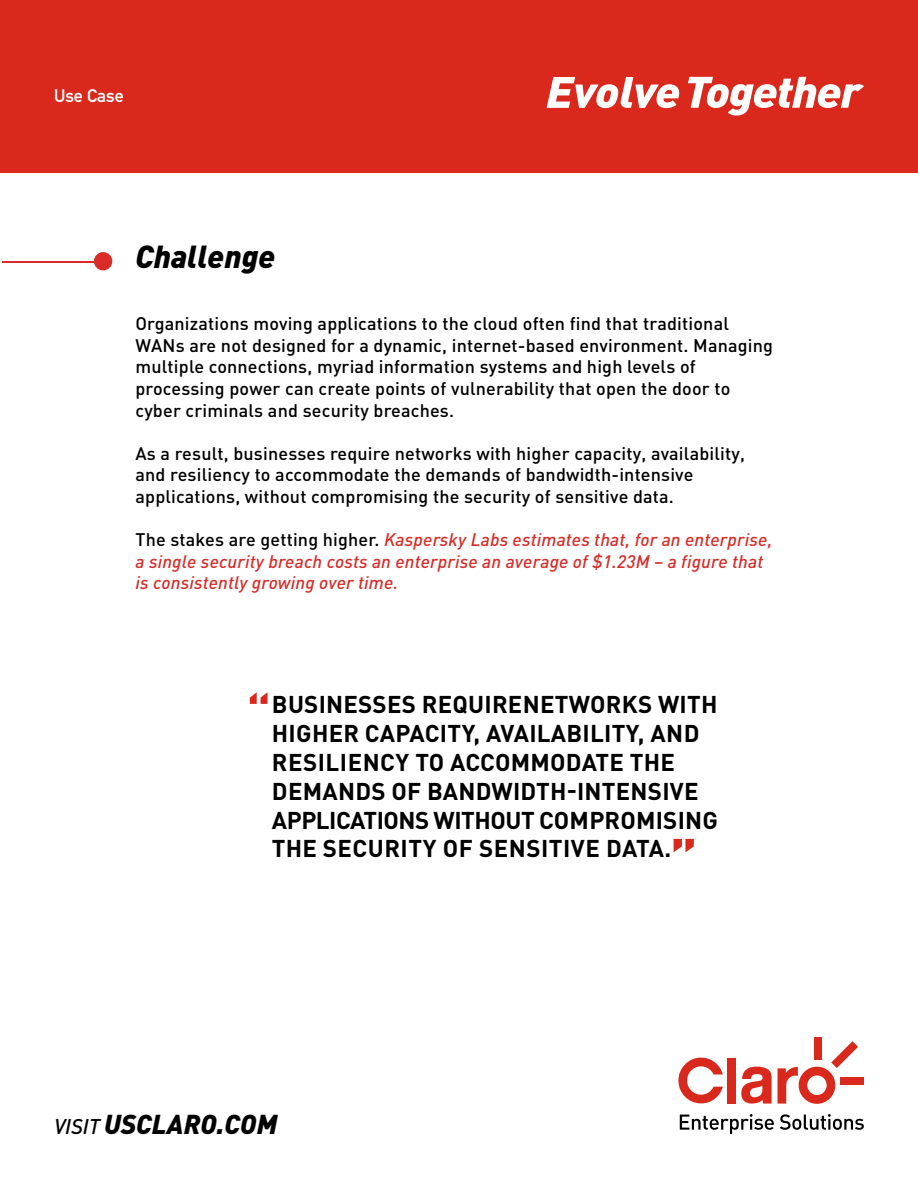
<style>
.page{position:relative;width:918px;height:1188px;background:#fff}
.page>*{position:absolute;margin:0;border:0;box-sizing:border-box;transform-origin:0 0}
.t1{font:700 51px "DINOT";color:#da291c}
.t2{font:900 51px "DIN";color:#da291c}
.t3{font:italic 900 31.5px "DINOT";color:#000}
.t4{font:italic 900 27px "DINOT";color:#000}
.t5{font:700 24px/28.8px "DINOT";letter-spacing:.01em;color:#000}
.t6{font:500 18px/21.6px "DIN";letter-spacing:.01em;color:#000}
.t7{font:italic 500 18px/21.6px "DINOT";letter-spacing:.01em;color:#d92b27}
.t8{font:700 18px "DIN Alternate";color:#fff}
.s1{font-family:"DIN";font-style:normal;color:#000}
.s2{font-weight:500;font-size:21px}
</style>
<div class="page">
<div style="left:0;top:0;width:918px;height:173px;background:#da291c"></div>
<svg style="left:547px;top:77px;width:132px;height:31px"></svg>
<svg style="left:688px;top:77px;width:176px;height:39px"></svg>
<svg style="left:680px;top:1114px;width:94px;height:20px"></svg>
<svg style="left:780px;top:1114px;width:84px;height:16px"></svg>
<div style="left:814px;top:1037px;width:8px;height:23px;background:#d9291c"></div>
<div style="left:841px;top:1077px;width:23px;height:8px;background:#d9291c"></div>
<svg style="left:678px;top:1058px;width:45px;height:45px"></svg>
<svg style="left:741px;top:1067px;width:31px;height:37px"></svg>
<div style="left:727px;top:1058px;width:9px;height:46px;background:#d9291c"></div>
<svg style="left:778px;top:1041px;width:80px;height:63px"></svg>
<hr style="left:2px;top:261px;width:102px;height:2px;background:#d92b27">
<div style="left:94px;top:252px;width:18px;height:18px;background:#d92b27;border-radius:50%"></div>
<p class="t8" style="left:54px;top:82px;width:71px">Use Case</p>
<h2 class="t3" style="left:135px;top:235px;width:141px">Challenge</h2>
<p class="t6" style="left:135px;top:312px;width:639px">Organizations moving applications to the cloud often find that traditional WANs are not designed for a dynamic, internet-based environment. Managing multiple connections, myriad information systems and high levels of processing power can create points of vulnerability that open the door to cyber criminals and security breaches.</p>
<p class="t6" style="left:135px;top:442px;width:611px">As a result, businesses require networks with higher capacity, availability, and resiliency to accommodate the demands of bandwidth-intensive applications, without compromising the security of sensitive data.</p>
<p class="t7" style="left:135px;top:528px;width:638px"><span class="s1">The stakes are getting higher.</span> Kaspersky Labs estimates that, for an enterprise, a single security breach costs an enterprise an average of $1.23M – a figure that is consistently growing over time.</p>
<h1 class="t1" style="left:246px;top:682px;width:26px">“</h1>
<h3 class="t5" style="left:272px;top:690px;width:448px">BUSINESSES REQUIRENETWORKS WITH HIGHER CAPACITY, AVAILABILITY, AND RESILIENCY TO ACCOMMODATE THE DEMANDS OF BANDWIDTH-INTENSIVE APPLICATIONS WITHOUT COMPROMISING THE SECURITY OF SENSITIVE DATA.</h3>
<h1 class="t2" style="left:671px;top:823px;width:28px">”</h1>
<h3 class="t4" style="left:54px;top:1106px;width:225px"><span class="s2">VISIT</span> USCLARO.COM</h3>
</div>
